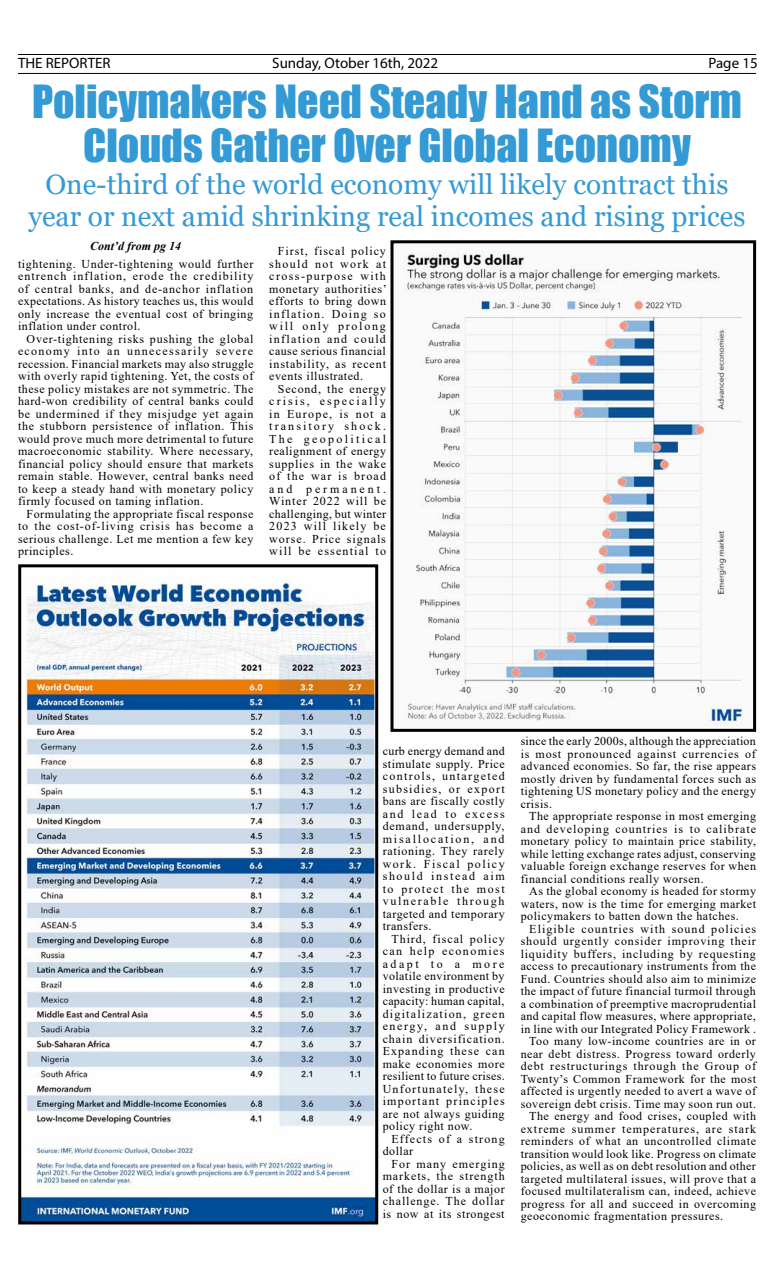
<style>
.page{position:relative;width:774px;height:1278px;background:#fff}
.page>*{position:absolute;margin:0;border:0;box-sizing:border-box;transform-origin:0 0}
.t1{font:42px/44px "Impact";color:#349ad5;text-align:center}
.t2{font:28px/32px "Georgia";color:#349ad5;text-align:center}
.t3{font:15px "Myriad Pro";color:#000}
.t4{font:12px/12.5px "Times New Roman";letter-spacing:.04em;color:#000;text-align:justify}
.t5{font:12px "Times New Roman";letter-spacing:.07em;color:#000}
.t6{font:12px "Times New Roman";letter-spacing:.065em;color:#000}
.t7{font:12px "Times New Roman";letter-spacing:.09em;color:#000}
.t8{font:12px "Times New Roman";letter-spacing:.085em;color:#000}
.t9{font:12px/12.5px "Times New Roman";letter-spacing:.095em;color:#000}
.t10{font:italic 700 12px "Times New Roman";color:#000}
</style>
<div class="page">
<hr style="left:18px;top:54px;width:738px;height:1px;background:#000">
<hr style="left:18px;top:73px;width:738px;height:1px;background:#000">
<img style="left:403px;top:252px;width:347px;height:474px">
<div style="left:390px;top:240px;width:366px;height:492px;border:3px solid #000"></div>
<img style="left:22px;top:577px;width:352px;height:643px">
<div style="left:18px;top:564px;width:360px;height:660px;border:3px solid #000"></div>
<p class="t3" style="left:18px;top:54px;width:94px">THE REPORTER</p>
<p class="t3" style="left:272px;top:54px;width:167px">Sunday, Otober 16th, 2022</p>
<p class="t3" style="left:708px;top:54px;width:51px">Page 15</p>
<h1 class="t1" style="left:32px;top:79px;width:712px">Policymakers Need Steady Hand as Storm<br>Clouds Gather Over Global Economy</h1>
<h2 class="t2" style="left:28px;top:169px;width:719px">One-third of the world economy will likely contract this year or next amid shrinking real incomes and rising prices</h2>
<p class="t4" style="left:18px;top:257px;width:237px">tightening. Under-tightening would further entrench inflation, erode the credibility of central banks, and de-anchor inflation expectations. As history teaches us, this would only increase the eventual cost of bringing inflation under control.</p>
<p class="t4" style="left:18px;top:332px;width:237px;text-indent:9px">Over-tightening risks pushing the global economy into an unnecessarily severe recession. Financial markets may also struggle with overly rapid tightening. Yet, the costs of these policy mistakes are not symmetric. The hard-won credibility of central banks could be undermined if they misjudge yet again the stubborn persistence of inflation. This would prove much more detrimental to future macroeconomic stability. Where necessary, financial policy should ensure that markets remain stable. However, central banks need to keep a steady hand with monetary policy firmly focused on taming inflation.</p>
<p class="t4" style="left:18px;top:507px;width:237px;text-indent:9px">Formulating the appropriate fiscal response to the cost-of-living crisis has become a serious challenge. Let me mention a few key principles.</p>
<p class="t10" style="left:90px;top:238px;width:93px">Cont’d from pg 14</p>
<p class="t4" style="left:269px;top:245px;width:119px;text-indent:9px">First, fiscal policy should not work at cross-purpose with monetary authorities’ efforts to bring down inflation. Doing so will only prolong inflation and could cause serious financial instability, as recent events illustrated.</p>
<p class="t4" style="left:269px;top:382px;width:118px;text-indent:9px">Second, the energy crisis, especially in Europe, is not a transitory shock.<br>The geopolitical realignment of energy supplies in the wake of the war is broad and permanent.<br>Winter 2022 will be challenging, but winter 2023 will likely be worse. Price signals will be essential to</p>
<p class="t4" style="left:383px;top:745px;width:123px">curb energy demand and stimulate supply. Price controls, untargeted subsidies, or export bans are fiscally costly and lead to excess demand, undersupply, misallocation, and rationing. They rarely work. Fiscal policy should instead aim to protect the most vulnerable through targeted and temporary transfers.</p>
<p class="t4" style="left:383px;top:932px;width:124px;text-indent:9px">Third, fiscal policy can help economies adapt to a more volatile environment by investing in productive capacity: human capital, digitalization, green energy, and supply chain diversification.<br>Expanding these can make economies more resilient to future crises.<br>Unfortunately, these important principles are not always guiding policy right now.</p>
<p class="t9" style="left:383px;top:1132px;width:123px;text-indent:9px">Effects of a strong dollar</p>
<p class="t4" style="left:383px;top:1157px;width:123px;text-indent:9px">For many emerging markets, the strength of the dollar is a major challenge. The dollar is now at its strongest</p>
<p class="t4" style="left:521px;top:734px;width:237px">since the early 2000s, although the appreciation is most pronounced against currencies of advanced economies. So far, the rise appears mostly driven by fundamental forces such as tightening US monetary policy and the energy crisis.</p>
<p class="t4" style="left:521px;top:809px;width:237px;text-indent:9px">The appropriate response in most emerging and developing countries is to calibrate monetary policy to maintain price stability, while letting exchange rates adjust, conserving valuable foreign exchange reserves for when financial conditions really worsen.</p>
<p class="t4" style="left:521px;top:884px;width:237px;text-indent:9px">As the global economy is headed for stormy waters, now is the time for emerging market policymakers to batten down the hatches.</p>
<p class="t7" style="left:529px;top:920px;width:228px">Eligible countries with sound policies</p>
<p class="t5" style="left:521px;top:933px;width:237px">should urgently consider improving their</p>
<p class="t6" style="left:521px;top:945px;width:237px">liquidity buffers, including by requesting</p>
<p class="t4" style="left:521px;top:959px;width:237px">access to precautionary instruments from the</p>
<p class="t4" style="left:521px;top:972px;width:237px">Fund. Countries should also aim to minimize</p>
<p class="t4" style="left:521px;top:984px;width:237px">the impact of future financial turmoil through</p>
<p class="t4" style="left:521px;top:997px;width:237px">a combination of preemptive macroprudential</p>
<p class="t4" style="left:521px;top:1009px;width:237px">and capital flow measures, where appropriate,</p>
<p class="t4" style="left:521px;top:1022px;width:237px">in line with our Integrated Policy Framework .</p>
<p class="t4" style="left:529px;top:1034px;width:228px">Too many low-income countries are in or</p>
<p class="t4" style="left:521px;top:1047px;width:237px">near debt distress. Progress toward orderly</p>
<p class="t5" style="left:521px;top:1058px;width:237px">debt restructurings through the Group of</p>
<p class="t4" style="left:521px;top:1072px;width:237px">Twenty’s Common Framework for the most</p>
<p class="t4" style="left:521px;top:1084px;width:237px">affected is urgently needed to avert a wave of</p>
<p class="t4" style="left:521px;top:1097px;width:237px">sovereign debt crisis. Time may soon run out.</p>
<p class="t4" style="left:529px;top:1109px;width:228px">The energy and food crises, coupled with</p>
<p class="t8" style="left:521px;top:1120px;width:237px">extreme summer temperatures, are stark</p>
<p class="t4" style="left:521px;top:1135px;width:237px">reminders of what an uncontrolled climate</p>
<p class="t4" style="left:521px;top:1147px;width:237px">transition would look like. Progress on climate</p>
<p class="t4" style="left:521px;top:1160px;width:237px">policies, as well as on debt resolution and other</p>
<p class="t4" style="left:521px;top:1172px;width:237px">targeted multilateral issues, will prove that a</p>
<p class="t4" style="left:521px;top:1185px;width:237px">focused multilateralism can, indeed, achieve</p>
<p class="t4" style="left:521px;top:1197px;width:237px">progress for all and succeed in overcoming</p>
<p class="t4" style="left:521px;top:1210px;width:204px">geoeconomic fragmentation pressures.</p>
</div>
